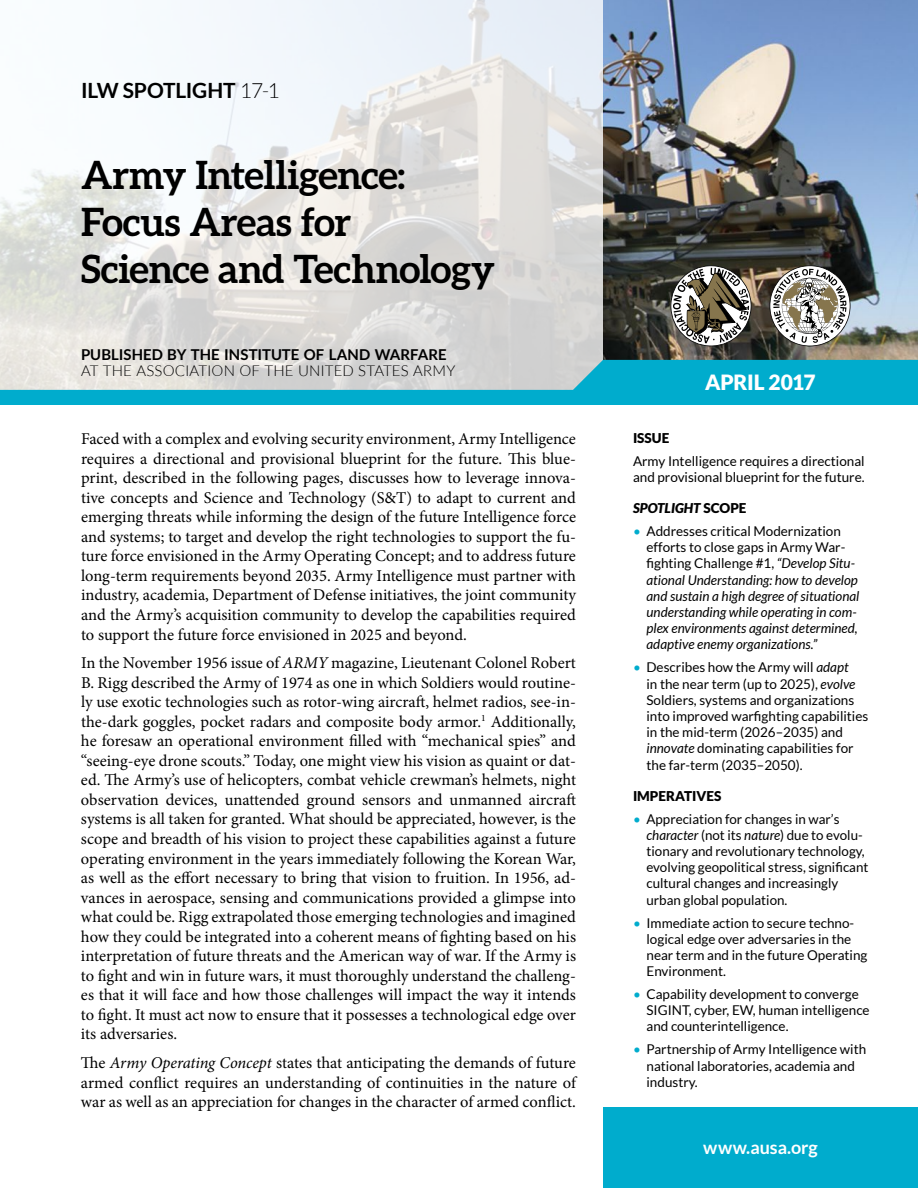
<style>
.page{position:relative;width:918px;height:1188px;background:#fff}
.page>*{position:absolute;margin:0;border:0;box-sizing:border-box;transform-origin:0 0}
.t1{font:700 39px/46.8px "Aleo";letter-spacing:-.01em;color:#000}
.t2{font:700 21px "Lato";letter-spacing:-.01em;color:#000}
.t3{font:900 21px "Lato";letter-spacing:-.02em;color:#fff}
.t4{font:700 18px "Lato";letter-spacing:-.005em;color:#fff}
.t5{font:16.5px/19.5px "Minion Pro";color:#000;text-align:justify}
.t6{font:300 15px "Lato";letter-spacing:.005em;color:#000}
.t7{font:700 15px "Lato";color:#000}
.t8{font:13.5px/16.2px "Lato";color:#000}
.t9{font:italic 13.5px/16.2px "Lato";color:#000}
.t10{font:900 13.5px "Lato";color:#000}
.t11{font:italic 900 13.5px "Lato";color:#000}
.s1{font-weight:300}
.s2{font-style:italic}
.s3{font-style:normal}
.s4{font-style:normal;color:#00accd}
.s5{color:#00accd}
</style>
<div class="page">
<img style="left:603px;top:0;width:315px;height:360px">
<svg style="left:0;top:0;width:603px;height:360px"></svg>
<svg style="left:0;top:360px;width:918px;height:45px;background:#5dbfd1"></svg>
<svg style="left:670px;top:265px;width:82px;height:81px"></svg>
<svg style="left:770px;top:265px;width:80px;height:81px"></svg>
<div style="left:603px;top:1107px;width:315px;height:81px;background:#00accd"></div>
<p class="t2" style="left:81px;top:78px;width:200px">ILW SPOTLIGHT <span class="s1">17-1</span></p>
<h1 class="t1" style="left:81px;top:151px;width:415px">Army Intelligence:<br>Focus Areas for<br>Science and Technology</h1>
<p class="t7" style="left:81px;top:346px;width:367px">PUBLISHED BY THE INSTITUTE OF LAND WARFARE</p>
<p class="t6" style="left:81px;top:363px;width:376px">AT THE ASSOCIATION OF THE UNITED STATES ARMY</p>
<p class="t5" style="left:81px;top:429px;width:497px">Faced with a complex and evolving security environment, Army Intelligence requires a directional and provisional blueprint for the future. This blue&shy;print, described in the following pages, discusses how to leverage innova&shy;tive concepts and Science and Technology (S&amp;T) to adapt to current and emerging threats while informing the design of the future Intelligence force and systems; to target and develop the right technologies to support the fu&shy;ture force envisioned in the Army Operating Concept; and to address future long-term requirements beyond 2035. Army Intelligence must partner with industry, academia, Department of Defense initiatives, the joint community and the Army’s acquisition community to develop the capabilities required to support the future force envisioned in 2025 and beyond.</p>
<p class="t5" style="left:81px;top:653px;width:497px">In the November 1956 issue of <span class="s2">ARMY</span> magazine, Lieutenant Colonel Robert B. Rigg described the Army of 1974 as one in which Soldiers would routine&shy;ly use exotic technologies such as rotor-wing aircraft, helmet radios, see-in&shy;the-dark goggles, pocket radars and composite body armor.<sup>1</sup> Additionally, he foresaw an operational environment filled with “mechanical spies” and “seeing-eye drone scouts.” Today, one might view his vision as quaint or dat&shy;ed. The Army’s use of helicopters, combat vehicle crewman’s helmets, night observation devices, unattended ground sensors and unmanned aircraft systems is all taken for granted. What should be appreciated, however, is the scope and breadth of his vision to project these capabilities against a future operating environment in the years immediately following the Korean War, as well as the effort necessary to bring that vision to fruition. In 1956, ad&shy;vances in aerospace, sensing and communications provided a glimpse into what could be. Rigg extrapolated those emerging technologies and imagined how they could be integrated into a coherent means of fighting based on his interpretation of future threats and the American way of war. If the Army is to fight and win in future wars, it must thoroughly understand the challeng&shy;es that it will face and how those challenges will impact the way it intends to fight. It must act now to ensure that it possesses a technological edge over its adversaries.</p>
<p class="t5" style="left:81px;top:1053px;width:497px">The <span class="s2">Army Operating Concept</span> states that anticipating the demands of future armed conflict requires an understanding of continuities in the nature of war as well as an appreciation for changes in the character of armed conflict.</p>
<p class="t3" style="left:705px;top:370px;width:112px">APRIL 2017</p>
<p class="t10" style="left:633px;top:430px;width:38px">ISSUE</p>
<p class="t8" style="left:633px;top:453px;width:233px">Army Intelligence requires a directional and provisional blueprint for the future.</p>
<p class="t11" style="left:633px;top:500px;width:115px">SPOTLIGHT <span class="s3">SCOPE</span></p>
<p class="t9" style="left:646px;top:523px;width:214px;text-indent:-14px"><span class="s4">•</span> <span class="s3">Addresses critical Modernization efforts to close gaps in Army War&shy;fighting Challenge #1,</span> “Develop Situ&shy;ational Understanding: how to develop and sustain a high degree of situational understanding while operating in com&shy;plex environments against determined, adaptive enemy organizations.”</p>
<p class="t8" style="left:646px;top:659px;width:223px;text-indent:-14px"><span class="s5">•</span> Describes how the Army will <span class="s2">adapt<br></span>in the near term (up to 2025), <span class="s2">evolve </span>Soldiers, systems and organizations into improved warfighting capabilities in the mid-term (2026–2035) and <span class="s2">innovate</span> dominating capabilities for the far-term (2035–2050).</p>
<p class="t10" style="left:633px;top:788px;width:90px">IMPERATIVES</p>
<p class="t8" style="left:646px;top:810px;width:223px;text-indent:-13px"><span class="s5">•</span> Appreciation for changes in war’s <span class="s2">character</span> (not its <span class="s2">nature</span>) due to evolu&shy;tionary and revolutionary technology, evolving geopolitical stress, significant cultural changes and increasingly urban global population.</p>
<p class="t8" style="left:647px;top:914px;width:222px;text-indent:-14px"><span class="s5">•</span> Immediate action to secure techno&shy;logical edge over adversaries in the near term and in the future Operating<br>Environment.</p>
<p class="t8" style="left:647px;top:986px;width:225px;text-indent:-14px"><span class="s5">•</span> Capability development to converge<br>SIGINT, cyber, EW, human intelligence and counterintelligence.</p>
<p class="t8" style="left:647px;top:1041px;width:221px;text-indent:-14px"><span class="s5">•</span> Partnership of Army Intelligence with national laboratories, academia and industry.</p>
<p class="t4" style="left:703px;top:1137px;width:116px">www.ausa.org</p>
</div>
